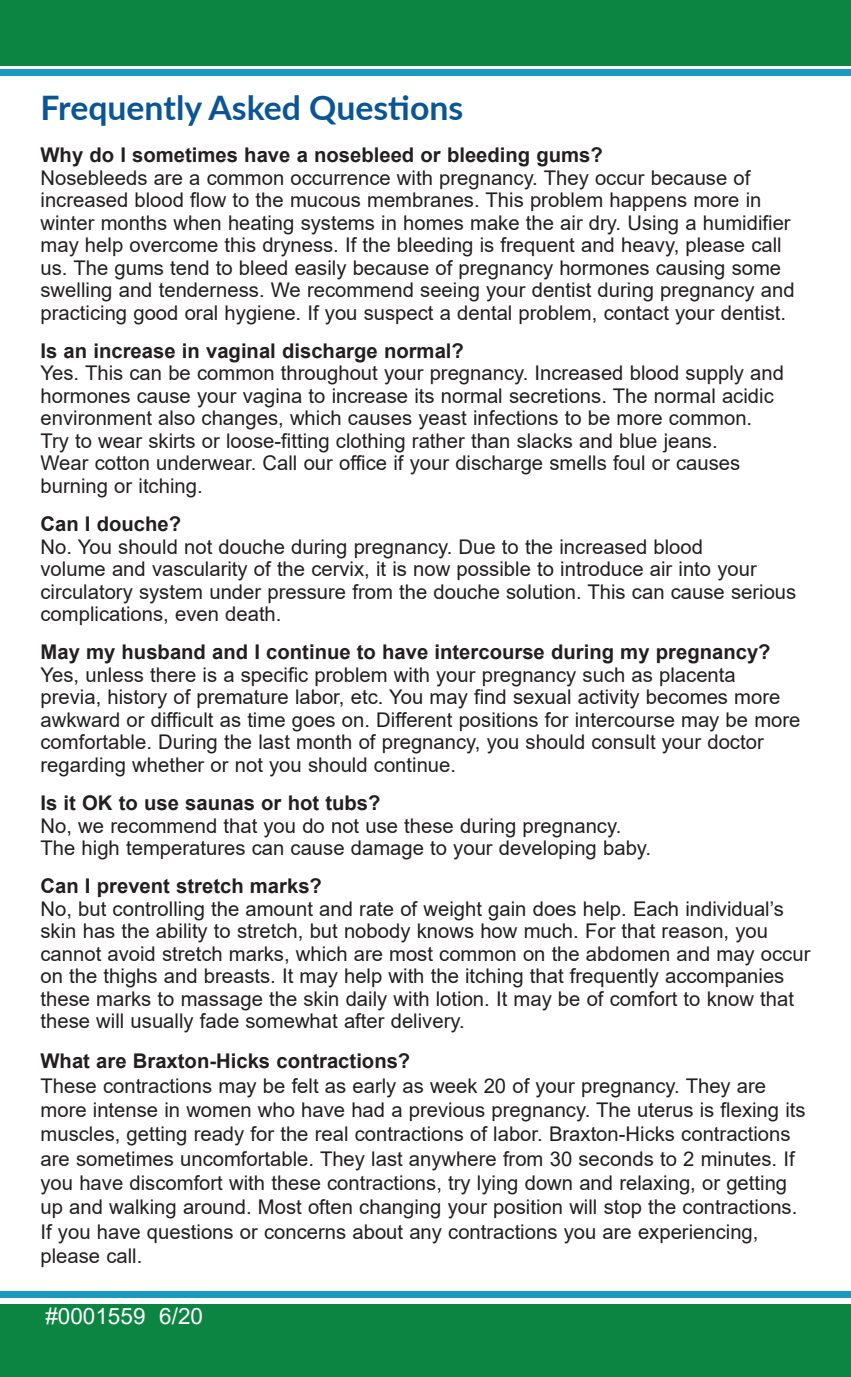
<style>
.page{position:relative;width:851px;height:1377px;background:#fff}
.page>*{position:absolute;margin:0;border:0;box-sizing:border-box;transform-origin:0 0}
.t1{font:700 33.75px "Lato";color:#0b5595}
.t2{font:22.5px "Arial";color:#fff}
.t3{font:20.25px/22.5px "Arial";color:#231f20}
.t4{font:700 20.25px "Arial";color:#231f20}
</style>
<div class="page">
<div style="left:0;top:0;width:850px;height:65px;background:#0c8542"></div>
<div style="left:0;top:1304px;width:850px;height:73px;background:#0c8542"></div>
<div style="left:0;top:1291px;width:850px;height:7px;background:#1b9abe"></div>
<div style="left:0;top:69px;width:850px;height:7px;background:#1b9abe"></div>
<p class="t1" style="left:40px;top:82px;width:424px">Frequently Asked Questions</p>
<p class="t4" style="left:40px;top:141px;width:564px">Why do I sometimes have a nosebleed or bleeding gums?</p>
<p class="t3" style="left:40px;top:166px;width:755px">Nosebleeds are a common occurrence with pregnancy. They occur because of increased blood flow to the mucous membranes. This problem happens more in winter months when heating systems in homes make the air dry. Using a humidifier may help overcome this dryness. If the bleeding is frequent and heavy, please call us. The gums tend to bleed easily because of pregnancy hormones causing some swelling and tenderness. We recommend seeing your dentist during pregnancy and practicing good oral hygiene. If you suspect a dental problem, contact your dentist.</p>
<p class="t4" style="left:40px;top:337px;width:425px">Is an increase in vaginal discharge normal?</p>
<p class="t3" style="left:40px;top:362px;width:745px">Yes. This can be common throughout your pregnancy. Increased blood supply and hormones cause your vagina to increase its normal secretions. The normal acidic environment also changes, which causes yeast infections to be more common.</p>
<p class="t3" style="left:40px;top:429px;width:678px">Try to wear skirts or loose-fitting clothing rather than slacks and blue jeans.</p>
<p class="t3" style="left:40px;top:452px;width:701px">Wear cotton underwear. Call our office if your discharge smells foul or causes burning or itching.</p>
<p class="t4" style="left:40px;top:510px;width:142px">Can I douche?</p>
<p class="t3" style="left:40px;top:535px;width:757px">No. You should not douche during pregnancy. Due to the increased blood<br>volume and vascularity of the cervix, it is now possible to introduce air into your circulatory system under pressure from the douche solution. This can cause serious complications, even death.</p>
<p class="t4" style="left:40px;top:638px;width:731px">May my husband and I continue to have intercourse during my pregnancy?</p>
<p class="t3" style="left:40px;top:663px;width:761px">Yes, unless there is a specific problem with your pregnancy such as placenta previa, history of premature labor, etc. You may find sexual activity becomes more awkward or difficult as time goes on. Different positions for intercourse may be more comfortable. During the last month of pregnancy, you should consult your doctor regarding whether or not you should continue.</p>
<p class="t4" style="left:40px;top:789px;width:341px">Is it OK to use saunas or hot tubs?</p>
<p class="t3" style="left:40px;top:814px;width:582px">No, we recommend that you do not use these during pregnancy.</p>
<p class="t3" style="left:40px;top:837px;width:612px">The high temperatures can cause damage to your developing baby.</p>
<p class="t4" style="left:40px;top:872px;width:283px">Can I prevent stretch marks?</p>
<p class="t3" style="left:40px;top:897px;width:771px">No, but controlling the amount and rate of weight gain does help. Each individual’s skin has the ability to stretch, but nobody knows how much. For that reason, you cannot avoid stretch marks, which are most common on the abdomen and may occur on the thighs and breasts. It may help with the itching that frequently accompanies these marks to massage the skin daily with lotion. It may be of comfort to know that these will usually fade somewhat after delivery.</p>
<p class="t4" style="left:40px;top:1047px;width:371px">What are Braxton-Hicks contractions?</p>
<p class="t3" style="left:40px;top:1073px;width:766px;line-height:24.3px">These contractions may be felt as early as week 20 of your pregnancy. They are more intense in women who have had a previous pregnancy. The uterus is flexing its muscles, getting ready for the real contractions of labor. Braxton-Hicks contractions are sometimes uncomfortable. They last anywhere from 30 seconds to 2 minutes. If you have discomfort with these contractions, try lying down and relaxing, or getting up and walking around. Most often changing your position will stop the contractions.<br>If you have questions or concerns about any contractions you are experiencing, please call.</p>
<p class="t2" style="left:45px;top:1300px;width:159px">#0001559 6/20</p>
</div>
